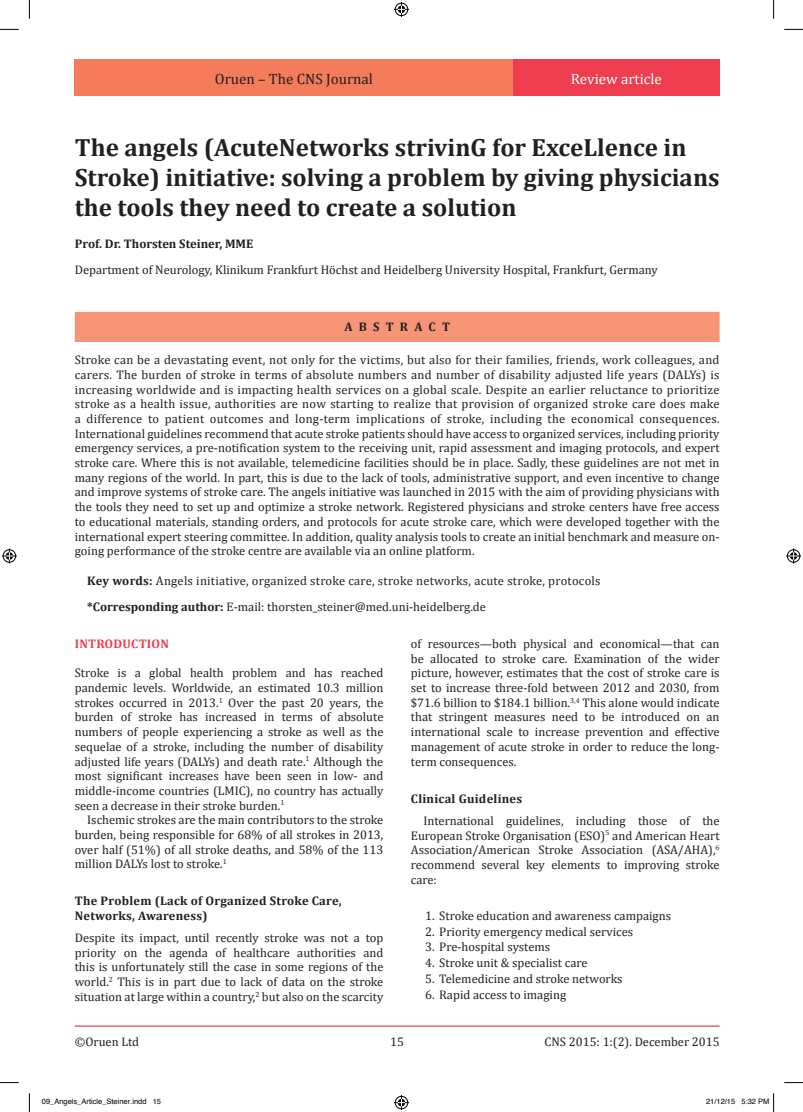
<style>
.page{position:relative;width:803px;height:1112px;background:#fff}
.page>*{position:absolute;margin:0;border:0;box-sizing:border-box;transform-origin:0 0}
.t1{font:700 25px/30px "Cambria";color:#231f20}
.t2{font:15px "Cambria";color:#231f20}
.t3{font:15px "Cambria";color:#fff}
.t4{font:12.5px/14.6px "Cambria";color:#231f20;text-align:justify}
.t5{font:700 12.5px/14.8px "Cambria";letter-spacing:.02em;color:#231f20}
.t6{font:700 12.5px "Cambria";color:#231f20}
.t7{font:700 12.5px "Cambria";letter-spacing:.02em;color:#ee3d4f}
.t8{font:700 12.5px "Cambria";letter-spacing:.5em;color:#231f20}
.t9{font:7.5px "Helvetica";color:#000}
.s1{font-weight:700}
</style>
<div class="page">
<div style="left:75px;top:59px;width:438px;height:37px;background:#f47c5b"></div>
<div style="left:513px;top:59px;width:206px;height:37px;background:#ee3d4f"></div>
<hr style="left:75px;top:1025px;width:644px;height:1px;background:#ee3d4f">
<div style="left:75px;top:312px;width:644px;height:30px;background:#f69476"></div>
<svg style="left:0;top:29px;width:19px;height:1px"></svg>
<svg style="left:784px;top:29px;width:19px;height:1px"></svg>
<svg style="left:0;top:1082px;width:19px;height:1px"></svg>
<svg style="left:784px;top:1082px;width:19px;height:1px"></svg>
<svg style="left:29px;top:0;width:1px;height:19px"></svg>
<svg style="left:29px;top:1093px;width:1px;height:18px"></svg>
<svg style="left:773px;top:0;width:1px;height:19px"></svg>
<svg style="left:394px;top:2px;width:15px;height:15px"></svg>
<svg style="left:394px;top:1095px;width:15px;height:14px"></svg>
<svg style="left:2px;top:548px;width:15px;height:15px"></svg>
<svg style="left:786px;top:548px;width:15px;height:15px"></svg>
<svg style="left:773px;top:1093px;width:1px;height:18px"></svg>
<p class="t2" style="left:215px;top:70px;width:160px">Oruen – The CNS Journal</p>
<p class="t3" style="left:571px;top:70px;width:92px">Review article</p>
<h1 class="t1" style="left:75px;top:131px;width:646px">The angels (AcuteNetworks strivinG for ExceLlence in<br>Stroke) initiative: solving a problem by giving physicians the tools they need to create a solution</h1>
<p class="t6" style="left:75px;top:235px;width:180px">Prof. Dr. Thorsten Steiner, MME</p>
<p class="t4" style="left:75px;top:263px;width:585px">Department of Neurology, Klinikum Frankfurt Höchst and Heidelberg University Hospital, Frankfurt, Germany</p>
<p class="t8" style="left:344px;top:317px;width:107px">ABSTRACT</p>
<p class="t4" style="left:75px;top:352px;width:646px">Stroke can be a devastating event, not only for the victims, but also for their families, friends, work colleagues, and carers. The burden of stroke in terms of absolute numbers and number of disability adjusted life years (DALYs) is increasing worldwide and is impacting health services on a global scale. Despite an earlier reluctance to prioritize stroke as a health issue, authorities are now starting to realize that provision of organized stroke care does make a difference to patient outcomes and long-term implications of stroke, including the economical consequences.<br>International guidelines recommend that acute stroke patients should have access to organized services, including priority emergency services, a pre-notification system to the receiving unit, rapid assessment and imaging protocols, and expert stroke care. Where this is not available, telemedicine facilities should be in place. Sadly, these guidelines are not met in many regions of the world. In part, this is due to the lack of tools, administrative support, and even incentive to change and improve systems of stroke care. The angels initiative was launched in 2015 with the aim of providing physicians with the tools they need to set up and optimize a stroke network. Registered physicians and stroke centers have free access to educational materials, standing orders, and protocols for acute stroke care, which were developed together with the international expert steering committee. In addition, quality analysis tools to create an initial benchmark and measure on&shy;going performance of the stroke centre are available via an online platform.</p>
<p class="t4" style="left:87px;top:567px;width:515px;line-height:26px"><span class="s1">Key words:</span> Angels initiative, organized stroke care, stroke networks, acute stroke, protocols <span class="s1">*Corresponding author:</span> E-mail: thorsten_steiner@med.uni-heidelberg.de</p>
<p class="t7" style="left:75px;top:634px;width:96px">INTRODUCTION</p>
<p class="t4" style="left:75px;top:665px;width:310px">Stroke is a global health problem and has reached pandemic levels. Worldwide, an estimated 10.3 million strokes occurred in 2013.<sup>1</sup> Over the past 20 years, the burden of stroke has increased in terms of absolute numbers of people experiencing a stroke as well as the sequelae of a stroke, including the number of disability adjusted life years (DALYs) and death rate.<sup>1</sup> Although the most significant increases have been seen in low- and middle-income countries (LMIC), no country has actually seen a decrease in their stroke burden.<sup>1</sup></p>
<p class="t4" style="left:75px;top:812px;width:310px;text-indent:12px">Ischemic strokes are the main contributors to the stroke burden, being responsible for 68% of all strokes in 2013, over half (51%) of all stroke deaths, and 58% of the 113 million DALYs lost to stroke.<sup>1</sup></p>
<p class="t5" style="left:75px;top:892px;width:268px">The Problem (Lack of Organized Stroke Care,<br>Networks, Awareness)</p>
<p class="t4" style="left:75px;top:930px;width:310px">Despite its impact, until recently stroke was not a top priority on the agenda of healthcare authorities and this is unfortunately still the case in some regions of the world.<sup>2</sup> This is in part due to lack of data on the stroke situation at large within a country,<sup>2</sup> but also on the scarcity</p>
<p class="t4" style="left:411px;top:636px;width:310px">of resources—both physical and economical—that can be allocated to stroke care. Examination of the wider picture, however, estimates that the cost of stroke care is set to increase three-fold between 2012 and 2030, from $71.6 billion to $184.1 billion.<sup>3,4</sup> This alone would indicate that stringent measures need to be introduced on an international scale to increase prevention and effective management of acute stroke in order to reduce the long&shy;term consequences.</p>
<p class="t5" style="left:411px;top:790px;width:113px">Clinical Guidelines</p>
<p class="t4" style="left:411px;top:812px;width:310px;text-indent:13px">International guidelines, including those of the European Stroke Organisation (ESO)<sup>5</sup> and American Heart Association/American Stroke Association (ASA/AHA),<sup>6 </sup>recommend several key elements to improving stroke care:</p>
<p class="t4" style="left:425px;top:907px;width:248px">1. Stroke education and awareness campaigns</p>
<p class="t4" style="left:425px;top:923px;width:210px">2. Priority emergency medical services</p>
<p class="t4" style="left:425px;top:939px;width:127px">3. Pre-hospital systems</p>
<p class="t4" style="left:425px;top:955px;width:164px">4. Stroke unit &amp; specialist care</p>
<p class="t4" style="left:425px;top:971px;width:199px">5. Telemedicine and stroke networks</p>
<p class="t4" style="left:425px;top:987px;width:143px">6. Rapid access to imaging</p>
<p class="t4" style="left:75px;top:1034px;width:66px">©Oruen Ltd</p>
<p class="t4" style="left:390px;top:1034px;width:15px">15</p>
<p class="t4" style="left:544px;top:1034px;width:177px">CNS 2015: 1:(2). December 2015</p>
<p class="t9" style="left:42px;top:1095px;width:121px">09_Angels_Article_Steiner.indd 15</p>
<p class="t9" style="left:706px;top:1095px;width:65px">21/12/15 5:32 PM</p>
</div>
